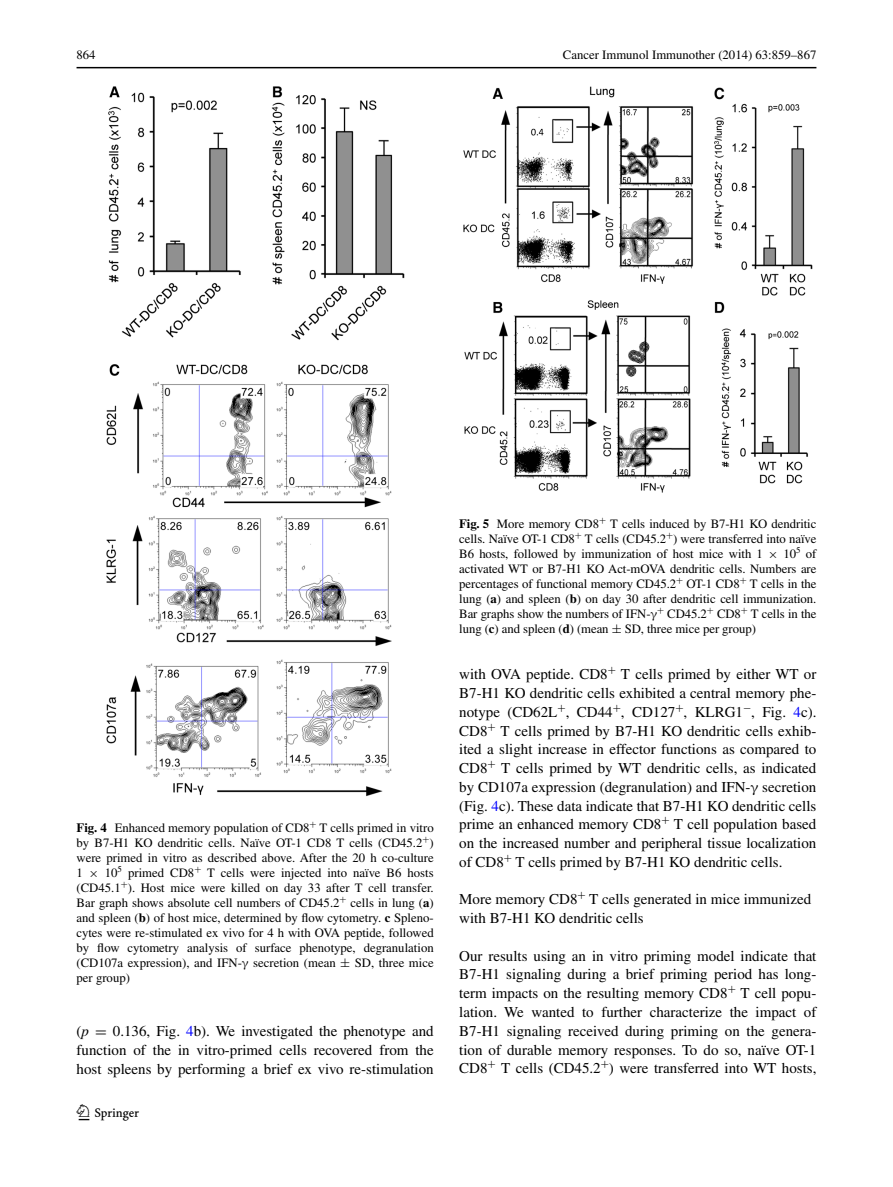
<style>
.page{position:relative;width:893px;height:1187px;background:#fff}
.page>*{position:absolute;margin:0;border:0;box-sizing:border-box;transform-origin:0 0}
.t1{font:22.5px "Springnew";color:#000}
.t2{font:15px/18.8px "Times";color:#000;text-align:justify}
.t3{font:12.75px/15px "Times";color:#000;text-align:justify}
.s1{font-weight:700}
.s2{font-family:"MTSY"}
.s3{font-family:"MTGU"}
.s4{font-style:italic}
.s5{color:#00f}
</style>
<div class="page">
<hr style="left:77px;top:67px;width:739px;height:1px;background:#000">
<img style="left:106px;top:87px;width:298px;height:709px">
<img style="left:463px;top:87px;width:349px;height:405px">
<p class="t3" style="left:77px;top:48px;width:21px">864</p>
<p class="t3" style="left:563px;top:48px;width:255px">Cancer Immunol Immunother (2014) 63:859–867</p>
<p class="t3" style="left:77px;top:820px;width:359px"><span class="s1">Fig. 4</span> Enhanced memory population of CD8<sup>+</sup> T cells primed in vitro by B7-H1 KO dendritic cells. Naïve OT-1 CD8 T cells (CD45.2<sup>+</sup>) were primed in vitro as described above. After the 20 h co-culture 1 <span class="s2">×</span> 10<sup>5</sup> primed CD8<sup>+</sup> T cells were injected into naïve B6 hosts (CD45.1<sup>+</sup>). Host mice were killed on day 33 after T cell transfer.<br>Bar graph shows absolute cell numbers of CD45.2<sup>+</sup> cells in lung (<span class="s1">a</span>) and spleen (<span class="s1">b</span>) of host mice, determined by flow cytometry. <span class="s1">c</span> Spleno&shy;cytes were re-stimulated ex vivo for 4 h with OVA peptide, followed by flow cytometry analysis of surface phenotype, degranulation (CD107a expression), and IFN-<span class="s3">γ</span> secretion (mean <span class="s2">±</span> SD, three mice per group)</p>
<p class="t2" style="left:77px;top:1021px;width:359px">(<span class="s4">p</span> <span class="s2">=</span> 0.136, Fig. <span class="s5">4</span>b). We investigated the phenotype and function of the in vitro-primed cells recovered from the host spleens by performing a brief ex vivo re-stimulation</p>
<h1 class="t1" style="left:79px;top:1104px;width:62px">1 3</h1>
<p class="t3" style="left:459px;top:516px;width:359px"><span class="s1">Fig. 5</span> More memory CD8<sup>+</sup> T cells induced by B7-H1 KO dendritic cells. Naïve OT-1 CD8<sup>+</sup> T cells (CD45.2<sup>+</sup>) were transferred into naïve B6 hosts, followed by immunization of host mice with 1 <span class="s2">×</span> 10<sup>5</sup> of activated WT or B7-H1 KO Act-mOVA dendritic cells. Numbers are percentages of functional memory CD45.2<sup>+</sup> OT-1 CD8<sup>+</sup> T cells in the lung (<span class="s1">a</span>) and spleen (<span class="s1">b</span>) on day 30 after dendritic cell immunization.<br>Bar graphs show the numbers of IFN-<span class="s3">γ</span><sup>+</sup> CD45.2<sup>+</sup> CD8<sup>+</sup> T cells in the lung (<span class="s1">c</span>) and spleen (<span class="s1">d</span>) (mean <span class="s2">±</span> SD, three mice per group)</p>
<p class="t2" style="left:459px;top:664px;width:359px">with OVA peptide. CD8<sup>+</sup> T cells primed by either WT or B7-H1 KO dendritic cells exhibited a central memory phe&shy;notype (CD62L<sup>+</sup>, CD44<sup>+</sup>, CD127<sup>+</sup>, KLRG</p>
<p class="t2" style="left:459px;top:702px;width:359px;text-indent:276px">1<sup>−</sup>, Fig. <span class="s5">4</span>c).<br>CD8<sup>+</sup> T cells primed by B7-H1 KO dendritic cells exhib&shy;ited a slight increase in effector functions as compared to CD8<sup>+</sup> T cells primed by WT dendritic cells, as indicated by CD107a expression (degranulation) and IFN-<span class="s3">γ</span> secretion (Fig. <span class="s5">4</span>c). These data indicate that B7-H1 KO dendritic cells prime an enhanced memory CD8<sup>+</sup> T cell population based on the increased number and peripheral tissue localization of CD8<sup>+</sup> T cells primed by B7-H1 KO dendritic cells.</p>
<p class="t2" style="left:459px;top:889px;width:354px">More memory CD8<sup>+</sup> T cells generated in mice immunized with B7‑H1 KO dendritic cells</p>
<p class="t2" style="left:459px;top:946px;width:359px">Our results using an in vitro priming model indicate that B7-H1 signaling during a brief priming period has long&shy;term impacts on the resulting memory CD8<sup>+</sup> T cell popu&shy;lation. We wanted to further characterize the impact of B7-H1 signaling received during priming on the genera&shy;tion of durable memory responses. To do so, naïve OT-1<br>CD8<sup>+</sup> T cells (CD45.2<sup>+</sup>) were transferred into WT hosts,</p>
</div>
